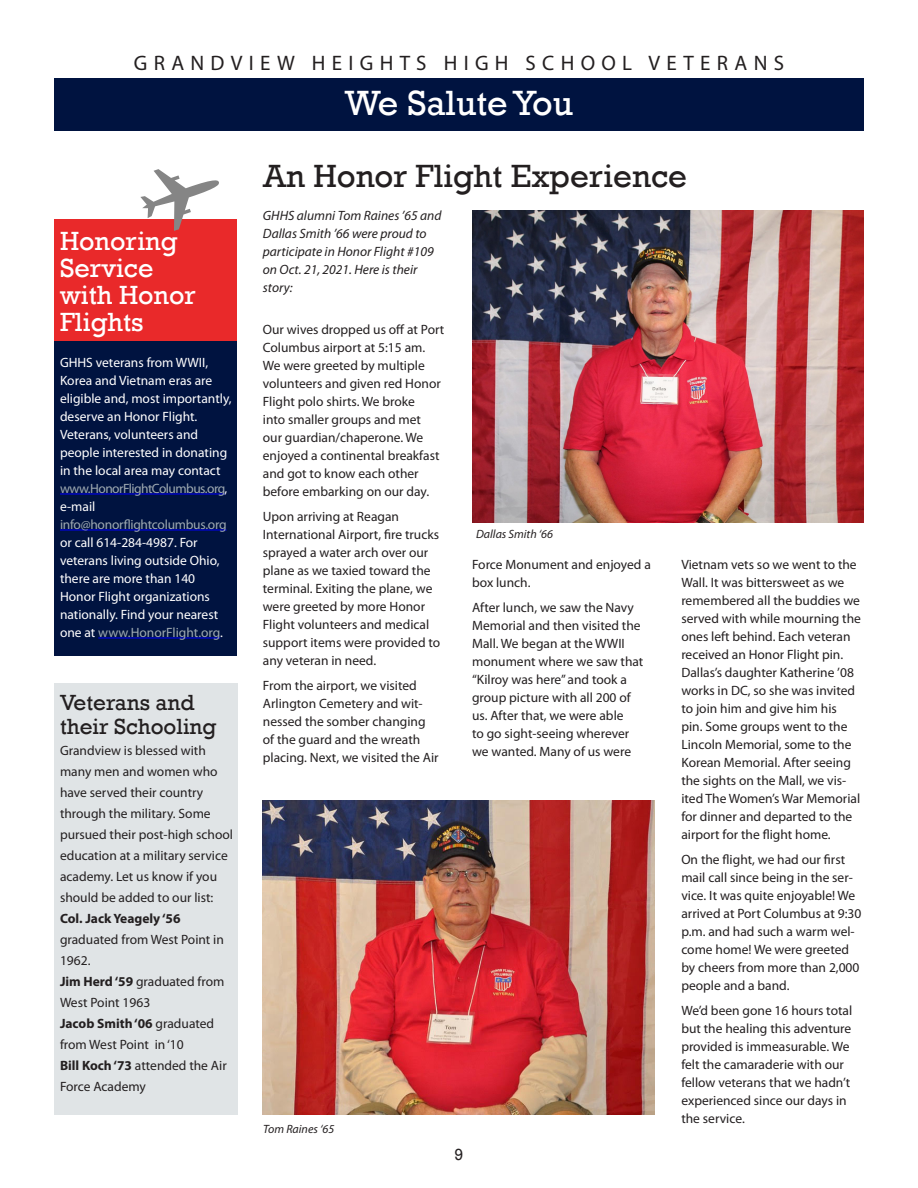
<style>
.page{position:relative;width:918px;height:1188px;background:#fff}
.page>*{position:absolute;margin:0;border:0;box-sizing:border-box;transform-origin:0 0}
.body_text_ghhsaa_9_1{font:36px "Rockwell";color:#fff}
.body_text_ghhsaa_9_1-2{font:33px "Rockwell";color:#231f20}
.body_text_ghhsaa_9_1-3{font:27px/27px "Rockwell";color:#fff}
.body_text_ghhsaa_9_1-4{font:22.5px "Rockwell";color:#231f20}
.body_text_ghhsaa_9_1-5{font:21px "Myriad Pro";letter-spacing:.3em;color:#231f20}
.t1{font:16.5px "Rockwell";color:#231f20}
.body_text_ghhsaa_9_1-6{font:13.5px/18px "Myriad Pro";color:#231f20}
.body_text_ghhsaa_9_1-7{font:13.5px/18px "Myriad Pro";color:#fff}
.body_text_ghhsaa_9_1-8{font:italic 13.5px/18px "Myriad Pro";color:#231f20}
.body_text_ghhsaa_9_1-9{font:13.5px "Myriad Pro";letter-spacing:-.02em;color:#9faab2}
.body_text_ghhsaa_9_1-10{font:700 13.5px "Myriad Pro";color:#231f20}
.body_text_ghhsaa_9_1-11{font:italic 12px "Myriad Pro";color:#231f20}
.s1{color:#9faab2}
.s2{font-weight:700}
</style>
<div class="page">
<div style="left:54px;top:683px;width:183px;height:431px;background:#e0e4e6"></div>
<img style="left:473px;top:210px;width:391px;height:313px">
<img style="left:263px;top:801px;width:392px;height:313px">
<div style="left:54px;top:78px;width:810px;height:52px;background:#001340"></div>
<div style="left:54px;top:219px;width:182px;height:437px;background:#001340"></div>
<div style="left:54px;top:219px;width:182px;height:121px;background:#e9292a"></div>
<hr style="left:60px;top:494px;width:165px;height:1px;background:#00f">
<hr style="left:60px;top:530px;width:167px;height:1px;background:#00f">
<hr style="left:98px;top:638px;width:122px;height:1px;background:#00f">
<svg style="left:140px;top:169px;width:79px;height:62px"></svg>
<p class="body_text_ghhsaa_9_1-5" style="left:134px;top:50px;width:652px">GRANDVIEW HEIGHTS HIGH SCHOOL VETERANS</p>
<p class="body_text_ghhsaa_9_1" style="left:345px;top:82px;width:230px">We Salute You</p>
<p class="body_text_ghhsaa_9_1-3" style="left:60px;top:227px;width:137px">Honoring<br>Service with Honor<br>Flights</p>
<p class="body_text_ghhsaa_9_1-7" style="left:60px;top:353px;width:173px">GHHS veterans from WWII,<br>Korea and Vietnam eras are eligible and, most importantly, deserve an Honor Flight.<br>Veterans, volunteers and people interested in donating in the local area may contact <span class="s1">www.HonorFlightColumbus.org</span>, e-mail</p>
<p class="body_text_ghhsaa_9_1-9" style="left:60px;top:516px;width:168px">info@honorflightcolumbus.org</p>
<p class="body_text_ghhsaa_9_1-7" style="left:60px;top:533px;width:164px">or call 614-284-4987. For veterans living outside Ohio, there are more than 140<br>Honor Flight organizations nationally. Find your nearest one at <span class="s1">www.HonorFlight.org</span>.</p>
<p class="body_text_ghhsaa_9_1-4" style="left:60px;top:690px;width:136px">Veterans and</p>
<p class="body_text_ghhsaa_9_1-4" style="left:60px;top:714px;width:158px">their Schooling</p>
<p class="body_text_ghhsaa_9_1-6" style="left:60px;top:740px;width:175px;line-height:21px">Grandview is blessed with many men and women who have served their country through the military. Some pursued their post-high school education at a military service academy. Let us know if you should be added to our list:</p>
<p class="body_text_ghhsaa_9_1-10" style="left:60px;top:910px;width:122px">Col. Jack Yeagely ‘56</p>
<p class="body_text_ghhsaa_9_1-6" style="left:60px;top:929px;width:165px;line-height:21px">graduated from West Point in<br>1962.</p>
<p class="body_text_ghhsaa_9_1-6" style="left:60px;top:971px;width:166px;line-height:21px"><span class="s2">Jim Herd ‘59</span> graduated from<br>West Point 1963</p>
<p class="body_text_ghhsaa_9_1-6" style="left:60px;top:1013px;width:156px;line-height:21px"><span class="s2">Jacob Smith ‘06</span> graduated from West Point in ‘10</p>
<p class="body_text_ghhsaa_9_1-6" style="left:60px;top:1055px;width:168px;line-height:21px"><span class="s2">Bill Koch ‘73</span> attended the Air<br>Force Academy</p>
<p class="body_text_ghhsaa_9_1-2" style="left:263px;top:157px;width:425px">An Honor Flight Experience</p>
<p class="body_text_ghhsaa_9_1-8" style="left:263px;top:206px;width:180px">GHHS alumni Tom Raines ’65 and<br>Dallas Smith ’66 were proud to participate in Honor Flight #109 on Oct. 21, 2021. Here is their story:</p>
<p class="body_text_ghhsaa_9_1-6" style="left:263px;top:321px;width:183px">Our wives dropped us off at Port<br>Columbus airport at 5:15 am.<br>We were greeted by multiple volunteers and given red Honor<br>Flight polo shirts. We broke<br>into smaller groups and met<br>our guardian/chaperone. We enjoyed a continental breakfast and got to know each other before embarking on our day.</p>
<p class="body_text_ghhsaa_9_1-6" style="left:263px;top:507px;width:179px">Upon arriving at Reagan<br>International Airport, fire trucks sprayed a water arch over our plane as we taxied toward the terminal. Exiting the plane, we were greeted by more Honor<br>Flight volunteers and medical support items were provided to any veteran in need.</p>
<p class="body_text_ghhsaa_9_1-6" style="left:263px;top:676px;width:177px">From the airport, we visited<br>Arlington Cemetery and wit&shy;nessed the somber changing of the guard and the wreath placing. Next, we visited the Air</p>
<p class="body_text_ghhsaa_9_1-11" style="left:476px;top:527px;width:79px">Dallas Smith ‘66</p>
<p class="body_text_ghhsaa_9_1-6" style="left:472px;top:556px;width:180px">Force Monument and enjoyed a box lunch.</p>
<p class="body_text_ghhsaa_9_1-6" style="left:472px;top:598px;width:173px">After lunch, we saw the Navy<br>Memorial and then visited the<br>Mall. We began at the WWII monument where we saw that “Kilroy was here” and took a group picture with all 200 of us. After that, we were able<br>to go sight-seeing wherever we wanted. Many of us were</p>
<p class="body_text_ghhsaa_9_1-11" style="left:263px;top:1122px;width:73px">Tom Raines ‘65</p>
<p class="t1" style="left:455px;top:1145px;width:10px">9</p>
<p class="body_text_ghhsaa_9_1-6" style="left:681px;top:556px;width:181px">Vietnam vets so we went to the<br>Wall. It was bittersweet as we remembered all the buddies we served with while mourning the ones left behind. Each veteran received an Honor Flight pin.<br>Dallas’s daughter Katherine ’08 works in DC, so she was invited to join him and give him his pin. Some groups went to the<br>Lincoln Memorial, some to the<br>Korean Memorial. After seeing the sights on the Mall, we vis&shy;ited The Women’s War Memorial for dinner and departed to the airport for the flight home.</p>
<p class="body_text_ghhsaa_9_1-6" style="left:681px;top:850px;width:181px">On the flight, we had our first mail call since being in the ser&shy;vice. It was quite enjoyable! We arrived at Port Columbus at 9:30 p.m. and had such a warm wel&shy;come home! We were greeted by cheers from more than 2,000 people and a band.</p>
<p class="body_text_ghhsaa_9_1-6" style="left:681px;top:1001px;width:172px">We’d been gone 16 hours total but the healing this adventure provided is immeasurable. We felt the camaraderie with our fellow veterans that we hadn’t experienced since our days in the service.</p>
</div>
